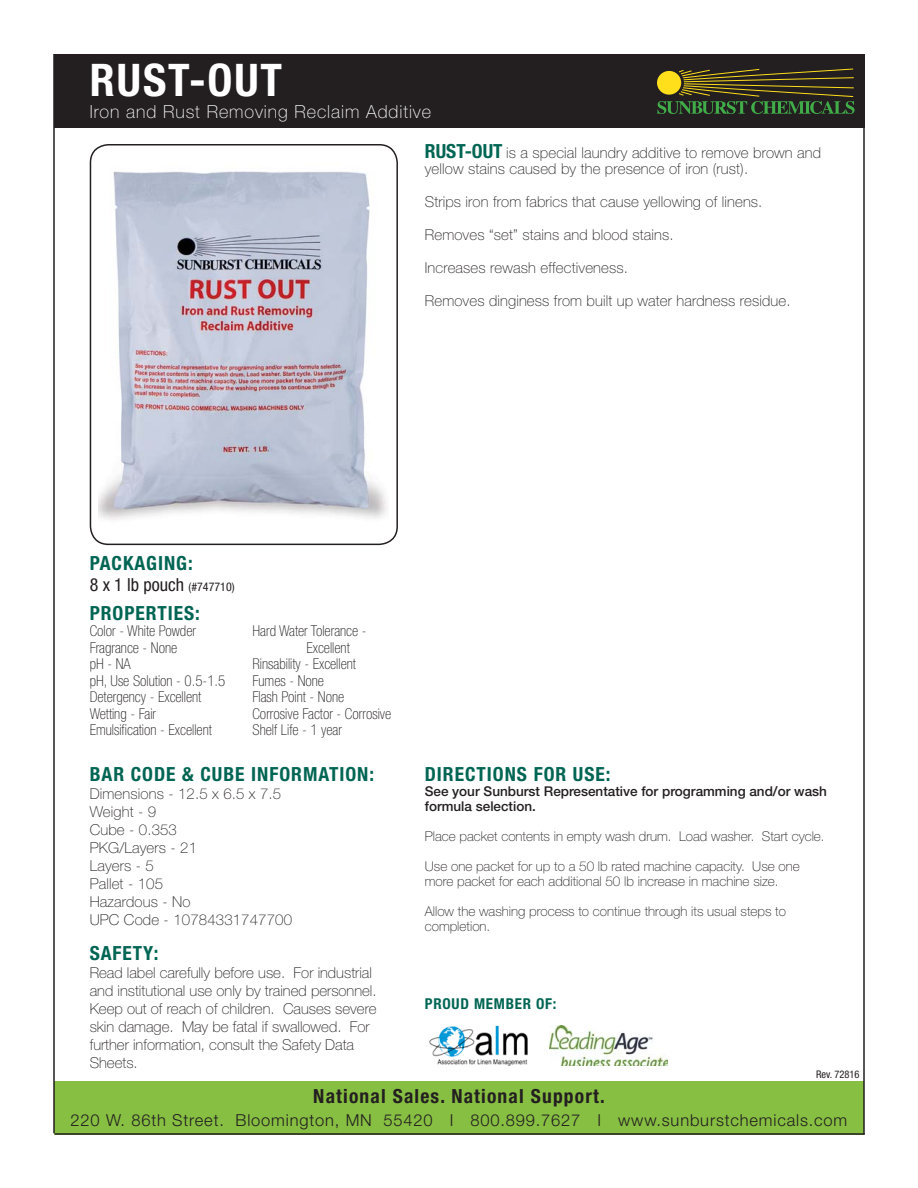
<style>
.page{position:relative;width:918px;height:1188px;background:#fff}
.page>*{position:absolute;margin:0;border:0;box-sizing:border-box;transform-origin:0 0}
.t1{font:700 condensed 45px "Helvetica Neue LT Std";letter-spacing:.04em;color:#fff}
.t2{font:700 condensed 19.5px "Helvetica Neue LT Std";letter-spacing:.05em;color:#006553}
.t3{font:700 condensed 19.5px "Helvetica Neue LT Std";letter-spacing:.06em;color:#231f20}
.t4{font:100 18px "Helvetica Neue LT Std";letter-spacing:.05em;color:#fff}
.t5{font:condensed 18px "Helvetica Neue LT Std";color:#231f20}
.t6{font:300 16.5px "Helvetica Neue LT Std";letter-spacing:.05em;color:#231f20}
.t7{font:100 15px/18px "Helvetica Neue LT Std";letter-spacing:.01em;color:#231f20}
.t8{font:100 condensed 15px/16.5px "Helvetica Neue LT Std";color:#231f20}
.t9{font:700 condensed 15px "Helvetica Neue LT Std";letter-spacing:.05em;color:#006553}
.t10{font:100 13.5px/15px "Helvetica Neue LT Std";color:#231f20}
.t11{font:500 13.5px/15px "Helvetica Neue LT Std";color:#231f20}
.t12{font:condensed 10.5px "Helvetica Neue LT Std";color:#231f20}
.s1{font-weight:700;font-stretch:condensed;font-size:19.5px;color:#006553}
.s2{font-size:12px}
</style>
<div class="page">
<div style="left:54px;top:54px;width:590px;height:74px;background:#231f20"></div>
<div style="left:54px;top:1081px;width:810px;height:54px;background:#87bf42"></div>
<div style="left:90px;top:144px;width:308px;height:401px;border:2px solid #231f20;border-radius:18px"></div>
<div style="left:644px;top:54px;width:221px;height:74px;background:#231f20"></div>
<svg style="left:657px;top:68px;width:198px;height:46px"></svg>
<hr style="left:53px;top:54px;width:2px;height:1079px;background:#231f20">
<hr style="left:863px;top:108px;width:2px;height:1027px;background:#231f20">
<hr style="left:55px;top:1133px;width:810px;height:2px;background:#231f20">
<img style="left:99px;top:171px;width:288px;height:349px">
<img style="left:429px;top:1025px;width:99px;height:41px">
<img style="left:550px;top:1025px;width:118px;height:41px">
<h1 class="t1" style="left:90px;top:63px;width:194px">RUST-OUT</h1>
<p class="t4" style="left:90px;top:105px;width:343px">Iron and Rust Removing Reclaim Additive</p>
<p class="t7" style="left:425px;top:146px;width:398px;line-height:16.5px"><span class="s1">RUST-OUT</span> is a special laundry additive to remove brown and yellow stains caused by the presence of iron (rust).</p>
<p class="t7" style="left:425px;top:195px;width:339px">Strips iron from fabrics that cause yellowing of linens.</p>
<p class="t7" style="left:425px;top:228px;width:250px">Removes “set” stains and blood stains.</p>
<p class="t7" style="left:425px;top:261px;width:205px">Increases rewash effectiveness.</p>
<p class="t7" style="left:425px;top:294px;width:367px">Removes dinginess from built up water hardness residue.</p>
<h2 class="t2" style="left:90px;top:555px;width:105px">PACKAGING:</h2>
<p class="t5" style="left:90px;top:574px;width:146px">8 x 1 lb pouch <span class="s2">(#747710)</span></p>
<h2 class="t2" style="left:90px;top:606px;width:112px">PROPERTIES:</h2>
<p class="t8" style="left:90px;top:624px;width:137px">Color - White Powder<br>Fragrance - None<br>pH - NA<br>pH, Use Solution - 0.5-1.5<br>Detergency - Excellent<br>Wetting - Fair<br>Emulsification - Excellent</p>
<p class="t8" style="left:252px;top:624px;width:116px">Hard Water Tolerance -</p>
<p class="t8" style="left:306px;top:641px;width:45px">Excellent</p>
<p class="t8" style="left:252px;top:657px;width:105px">Rinsability - Excellent</p>
<p class="t8" style="left:252px;top:674px;width:73px">Fumes - None</p>
<p class="t8" style="left:252px;top:690px;width:93px">Flash Point - None</p>
<p class="t8" style="left:252px;top:707px;width:140px">Corrosive Factor - Corrosive</p>
<p class="t8" style="left:252px;top:723px;width:91px">Shelf Life - 1 year</p>
<h2 class="t2" style="left:90px;top:767px;width:286px">BAR CODE &amp; CUBE INFORMATION:</h2>
<p class="t7" style="left:90px;top:786px;width:204px">Dimensions - 12.5 x 6.5 x 7.5<br>Weight - 9<br>Cube - 0.353<br>PKG/Layers - 21<br>Layers - 5<br>Pallet - 105<br>Hazardous - No<br>UPC Code - 10784331747700</p>
<h2 class="t2" style="left:90px;top:945px;width:70px">SAFETY:</h2>
<p class="t7" style="left:90px;top:965px;width:288px">Read label carefully before use. For industrial and institutional use only by trained personnel.<br>Keep out of reach of children. Causes severe skin damage. May be fatal if swallowed. For further information, consult the Safety Data Sheets.</p>
<h2 class="t2" style="left:425px;top:767px;width:187px">DIRECTIONS FOR USE:</h2>
<p class="t11" style="left:425px;top:785px;width:404px">See your Sunburst Representative for programming and/or wash formula selection.</p>
<p class="t10" style="left:425px;top:830px;width:401px">Place packet contents in empty wash drum. Load washer. Start cycle.</p>
<p class="t10" style="left:425px;top:860px;width:377px">Use one packet for up to a 50 lb rated machine capacity. Use one more packet for each additional 50 lb increase in machine size.</p>
<p class="t10" style="left:425px;top:905px;width:363px">Allow the washing process to continue through its usual steps to completion.</p>
<p class="t9" style="left:425px;top:998px;width:133px">PROUD MEMBER OF:</p>
<p class="t12" style="left:816px;top:1068px;width:45px">Rev. 72816</p>
<h2 class="t3" style="left:313px;top:1089px;width:293px">National Sales. National Support.</h2>
<p class="t6" style="left:71px;top:1110px;width:778px">220 W. 86th Street. Bloomington, MN 55420 I 800.899.7627 I www.sunburstchemicals.com</p>
</div>
